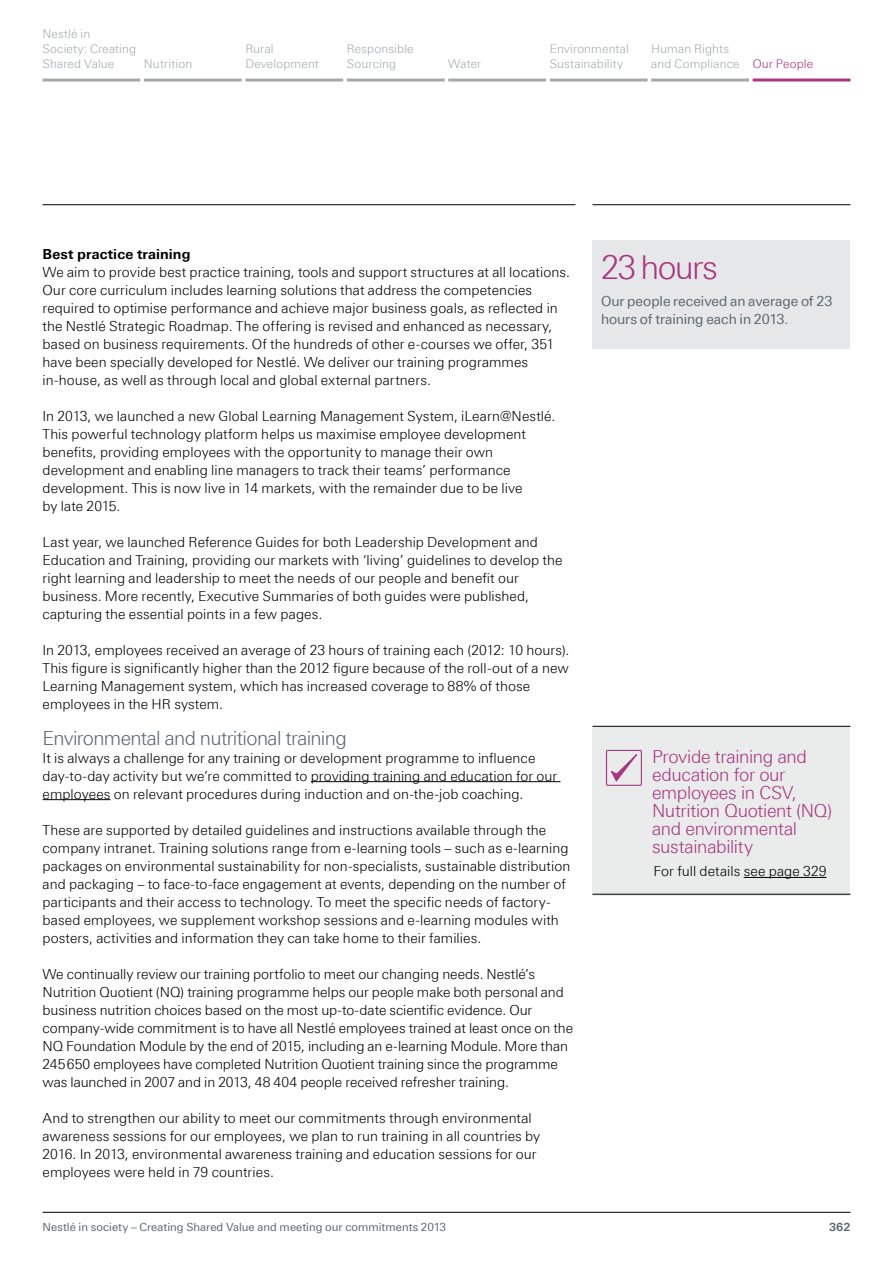
<style>
.page{position:relative;width:893px;height:1263px;background:#fff}
.page>*{position:absolute;margin:0;border:0;box-sizing:border-box;transform-origin:0 0}
.t1{font:300 33px "Linotype Univers 330";letter-spacing:-.05em;color:#a93681}
.t2{font:300 19.5px "Linotype Univers 330";letter-spacing:-.035em;color:#5c676f}
.t3{font:300 18px/18px "Linotype Univers 330";letter-spacing:-.015em;color:#a93681}
.t4{font:300 13.8px/18px "Linotype Univers 330";letter-spacing:.005em;color:#000}
.t5{font:13.8px/18px "Linotype Univers 430";letter-spacing:-.005em;color:#5c676f}
.t6{font:700 13.8px "Linotype Univers 630";letter-spacing:.005em;color:#000}
.t7{font:300 12px/15px "Linotype Univers 330";letter-spacing:.01em;color:#a5a9ac}
.t8{font:11.25px "Linotype Univers 430";letter-spacing:.005em;color:#5c676f}
.t9{font:700 11.25px "Linotype Univers 630";color:#5c676f}
.s1{color:#a93681}
</style>
<div class="page">
<hr style="left:311px;top:781px;width:249px;height:1px;background:#000">
<hr style="left:43px;top:799px;width:68px;height:1px;background:#000">
<div style="left:592px;top:241px;width:258px;height:108px;background:#e6e7e8"></div>
<div style="left:592px;top:727px;width:258px;height:169px;background:#eaebeb"></div>
<hr style="left:592px;top:726px;width:258px;height:1px;background:#000">
<hr style="left:592px;top:894px;width:258px;height:1px;background:#000">
<hr style="left:744px;top:877px;width:83px;height:1px;background:#000">
<svg style="left:610px;top:749px;width:31px;height:33px"></svg>
<div style="left:606px;top:750px;width:36px;height:36px;border:1px solid #a93681"></div>
<hr style="left:43px;top:1212px;width:807px;height:1px;background:#000">
<hr style="left:43px;top:79px;width:97px;height:3px;background:#a5a9ac">
<hr style="left:144px;top:79px;width:98px;height:3px;background:#a5a9ac">
<hr style="left:245px;top:79px;width:98px;height:3px;background:#a5a9ac">
<hr style="left:347px;top:79px;width:98px;height:3px;background:#a5a9ac">
<hr style="left:448px;top:79px;width:98px;height:3px;background:#a5a9ac">
<hr style="left:550px;top:79px;width:98px;height:3px;background:#a5a9ac">
<hr style="left:651px;top:79px;width:98px;height:3px;background:#a5a9ac">
<hr style="left:753px;top:79px;width:97px;height:3px;background:#a93681">
<hr style="left:43px;top:204px;width:532px;height:1px;background:#000">
<hr style="left:592px;top:204px;width:258px;height:1px;background:#000">
<p class="t7" style="left:43px;top:26px;width:95px">Nestlé in<br>Society: Creating<br>Shared Value</p>
<p class="t7" style="left:144px;top:56px;width:50px">Nutrition</p>
<p class="t7" style="left:245px;top:41px;width:75px">Rural<br>Development</p>
<p class="t7" style="left:347px;top:41px;width:68px">Responsible<br>Sourcing</p>
<p class="t7" style="left:448px;top:56px;width:35px">Water</p>
<p class="t7" style="left:550px;top:41px;width:81px">Environmental<br>Sustainability</p>
<p class="t7" style="left:651px;top:41px;width:163px">Human Rights<br>and Compliance <span class="s1">Our People</span></p>
<p class="t6" style="left:43px;top:245px;width:149px">Best practice training</p>
<p class="t4" style="left:43px;top:262px;width:529px">We aim to provide best practice training, tools and support structures at all locations.<br>Our core curriculum includes learning solutions that address the competencies required to optimise performance and achieve major business goals, as reflected in the Nestlé Strategic Roadmap. The offering is revised and enhanced as necessary, based on business requirements. Of the hundreds of other e-courses we offer, 351 have been specially developed for Nestlé. We deliver our training programmes in-house, as well as through local and global external partners.</p>
<p class="t4" style="left:43px;top:406px;width:514px">In 2013, we launched a new Global Learning Management System, iLearn@Nestlé.<br>This powerful technology platform helps us maximise employee development benefits, providing employees with the opportunity to manage their own development and enabling line managers to track their teams’ performance development. This is now live in 14 markets, with the remainder due to be live<br>by late 2015.</p>
<p class="t4" style="left:43px;top:532px;width:522px">Last year, we launched Reference Guides for both Leadership Development and Education and Training, providing our markets with ‘living’ guidelines to develop the right learning and leadership to meet the needs of our people and benefit our business. More recently, Executive Summaries of both guides were published, capturing the essential points in a few pages.</p>
<p class="t4" style="left:43px;top:640px;width:528px">In 2013, employees received an average of 23 hours of training each (2012: 10 hours).<br>This figure is significantly higher than the 2012 figure because of the roll-out of a new Learning Management system, which has increased coverage to 88% of those employees in the HR system.</p>
<h2 class="t2" style="left:43px;top:726px;width:306px">Environmental and nutritional training</h2>
<p class="t4" style="left:43px;top:748px;width:516px">It is always a challenge for any training or development programme to influence day-to-day activity but we’re committed to providing training and education for our employees on relevant procedures during induction and on-the-job coaching.</p>
<p class="t4" style="left:43px;top:820px;width:529px">These are supported by detailed guidelines and instructions available through the company intranet. Training solutions range from e-learning tools – such as e-learning packages on environmental sustainability for non-specialists, sustainable distribution and packaging – to face-to-face engagement at events, depending on the number of participants and their access to technology. To meet the specific needs of factory&shy;based employees, we supplement workshop sessions and e-learning modules with posters, activities and information they can take home to their families.</p>
<p class="t4" style="left:43px;top:964px;width:532px">We continually review our training portfolio to meet our changing needs. Nestlé’s Nutrition Quotient (NQ) training programme helps our people make both personal and business nutrition choices based on the most up-to-date scientific evidence. Our company-wide commitment is to have all Nestlé employees trained at least once on the NQ Foundation Module by the end of 2015, including an e-learning Module. More than 245650 employees have completed Nutrition Quotient training since the programme was launched in 2007 and in 2013, 48 404 people received refresher training.</p>
<p class="t4" style="left:43px;top:1108px;width:499px">And to strengthen our ability to meet our commitments through environmental awareness sessions for our employees, we plan to run training in all countries by 2016. In 2013, environmental awareness training and education sessions for our employees were held in 79 countries.</p>
<h1 class="t1" style="left:601px;top:248px;width:118px">23 hours</h1>
<p class="t5" style="left:601px;top:292px;width:233px">Our people received an average of 23 hours of training each in 2013.</p>
<h3 class="t3" style="left:652px;top:747px;width:182px">Provide training and education for our employees in CSV,<br>Nutrition Quotient (NQ) and environmental sustainability</h3>
<p class="t4" style="left:653px;top:862px;width:175px">For full details see page 329</p>
<p class="t8" style="left:43px;top:1220px;width:405px">Nestlé in society – Creating Shared Value and meeting our commitments 2013</p>
<p class="t9" style="left:829px;top:1220px;width:23px">362</p>
</div>
